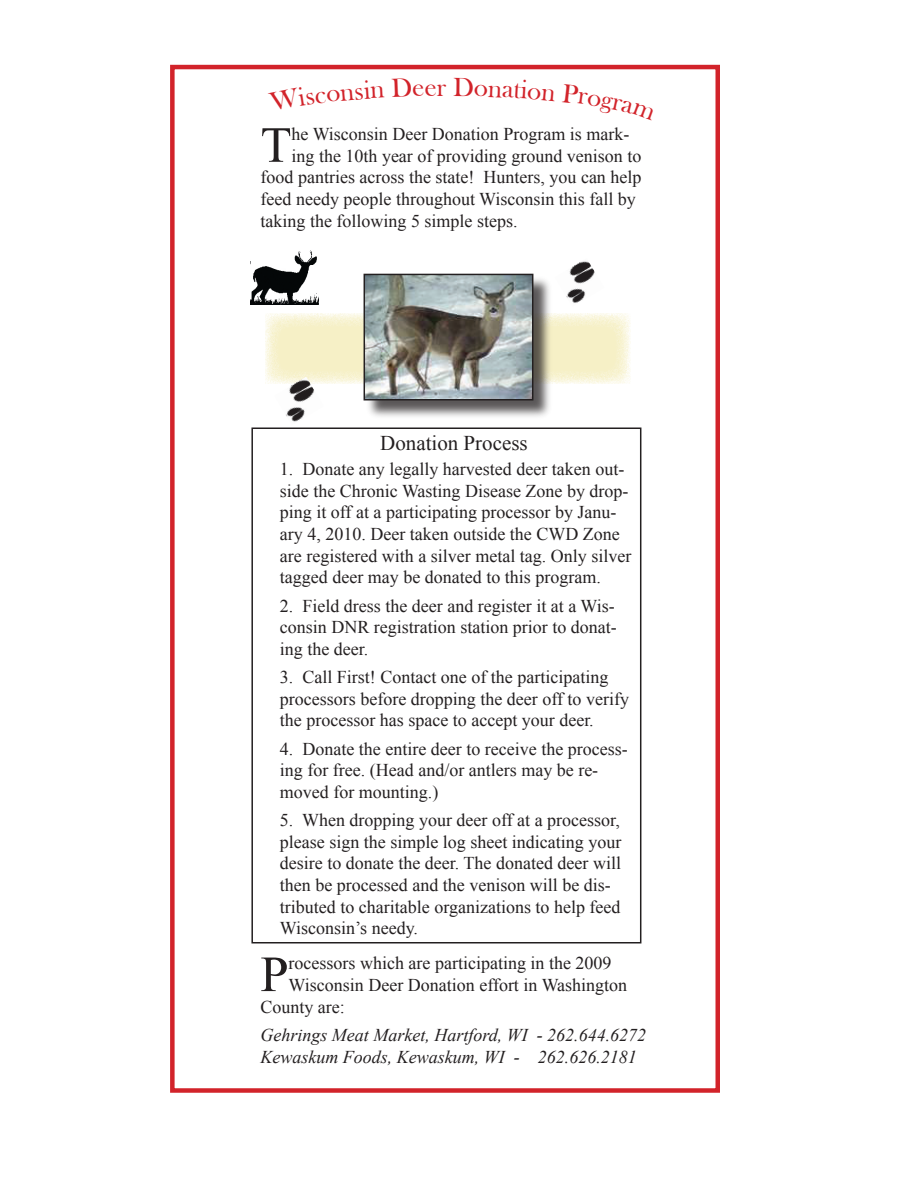
<style>
.page{position:relative;width:918px;height:1188px;background:#fff}
.page>*{position:absolute;margin:0;border:0;box-sizing:border-box;transform-origin:0 0}
.t1{font:50.55px "Times New Roman";color:#231f20}
.t2{font:27px "Bask Old Face";color:#d2232a}
.t3{font:21px "Times New Roman";color:#231f20}
.t4{font:18px/21.6px "Times New Roman";color:#231f20}
.t5{font:italic 18px "Times New Roman";color:#231f20}
</style>
<div class="page">
<img style="left:251px;top:250px;width:67px;height:55px">
<div style="left:251px;top:428px;width:390px;height:516px;border:2px solid #231f20"></div>
<svg style="left:265px;top:314px;width:366px;height:70px;background:#f7f2cf"></svg>
<div style="left:365px;top:275px;width:188px;height:145px;background:#231f20;opacity:.75"></div>
<img style="left:367px;top:277px;width:163px;height:120px">
<div style="left:364px;top:274px;width:169px;height:126px;border:2px solid #231f20"></div>
<img style="left:274px;top:377px;width:50px;height:45px">
<img style="left:566px;top:261px;width:29px;height:42px">
<div style="left:170px;top:65px;width:550px;height:1028px;border:4px solid #d2232a"></div>
<p class="t2" style="left:437px;top:72px;width:11px">r</p>
<p class="t1" style="left:261px;top:111px;width:32px">T</p>
<p class="t4" style="left:292px;top:123px;width:339px">he Wisconsin Deer Donation Program is mark-</p>
<p class="t4" style="left:292px;top:145px;width:351px">ing the 10th year of providing ground venison to</p>
<p class="t4" style="left:261px;top:166px;width:382px">food pantries across the state! Hunters, you can help</p>
<p class="t4" style="left:261px;top:188px;width:377px">feed needy people throughout Wisconsin this fall by</p>
<p class="t4" style="left:261px;top:209px;width:259px">taking the following 5 simple steps.</p>
<p class="t3" style="left:380px;top:429px;width:149px">Donation Process</p>
<p class="t4" style="left:280px;top:458px;width:353px">1. Donate any legally harvested deer taken out&shy;side the Chronic Wasting Disease Zone by drop&shy;ping it off at a participating processor by Janu&shy;ary 4, 2010. Deer taken outside the CWD Zone are registered with a silver metal tag. Only silver tagged deer may be donated to this program.</p>
<p class="t4" style="left:280px;top:594px;width:338px;text-align:justify">2. Field dress the deer and register it at a Wis&shy;consin DNR registration station prior to donat&shy;ing the deer.</p>
<p class="t4" style="left:280px;top:666px;width:351px">3. Call First! Contact one of the participating processors before dropping the deer off to verify the processor has space to accept your deer.</p>
<p class="t4" style="left:280px;top:738px;width:349px">4. Donate the entire deer to receive the process&shy;ing for free. (Head and/or antlers may be re&shy;moved for mounting.)</p>
<p class="t4" style="left:280px;top:809px;width:343px">5. When dropping your deer off at a processor, please sign the simple log sheet indicating your desire to donate the deer. The donated deer will then be processed and the venison will be dis&shy;tributed to charitable organizations to help feed Wisconsin’s needy.</p>
<p class="t1" style="left:260px;top:940px;width:30px">P</p>
<p class="t4" style="left:289px;top:952px;width:324px">rocessors which are participating in the 2009</p>
<p class="t4" style="left:289px;top:974px;width:340px">Wisconsin Deer Donation effort in Washington</p>
<p class="t4" style="left:260px;top:996px;width:86px">County are:</p>
<p class="t5" style="left:260px;top:1023px;width:387px">Gehrings Meat Market, Hartford, WI - 262.644.6272</p>
<p class="t5" style="left:260px;top:1044px;width:378px">Kewaskum Foods, Kewaskum, WI - 262.626.2181</p>
</div>
